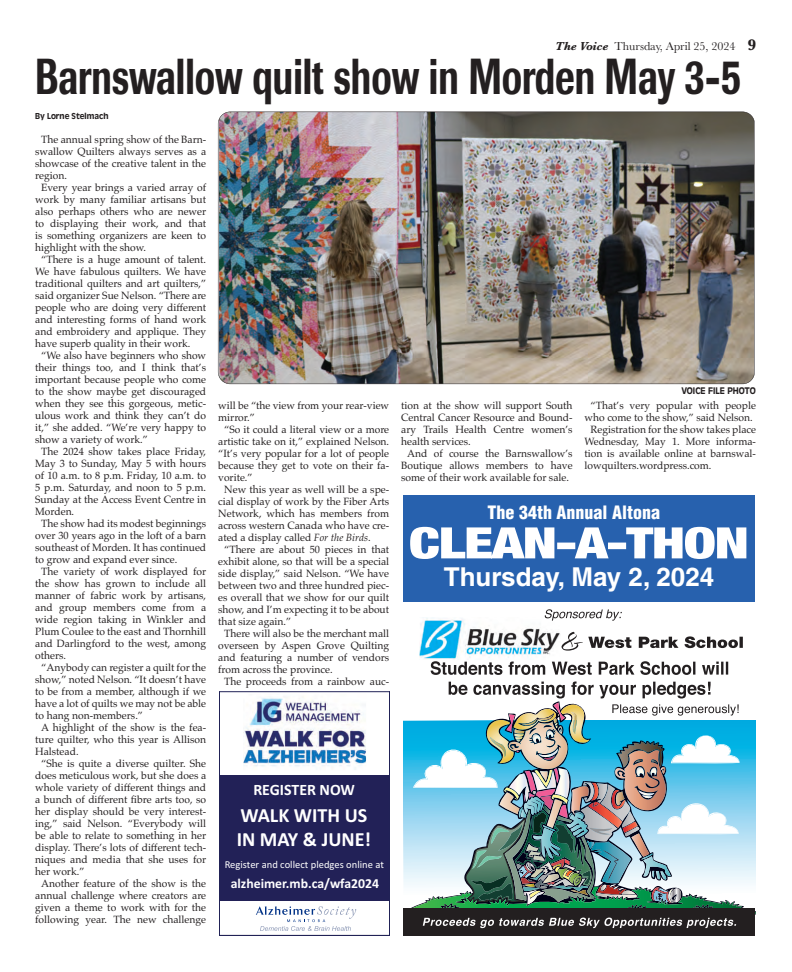
<style>
.page{position:relative;width:792px;height:972px;background:#fff}
.page>*{position:absolute;margin:0;border:0;box-sizing:border-box;transform-origin:0 0}
.t1{font:500 50px "Imago";color:#231f20;scale:.7 1}
.t2{font:700 26px "Helvetica";color:#fff}
.t3{font:700 20.1px/24.1px "Calibri";color:#fff}
.t4{font:900 condensed 18px "Helvetica";color:#fff}
.t5{font:700 15.9px "Calibri";color:#fff}
.t6{font:700 13.8px "Calibri";color:#fff}
.t7{font:12px "Baskerville";color:#231f20}
.t8{font:10.6px "Calibri";color:#fff}
.t9{font:10.5px "Palatino";color:#231f20}
.t10{font:500 10px "Antique Oli";color:#231f20;scale:.95 1}
.t11{font:500 9px "Antique Oli";color:#231f20;scale:.95 1}
.s1{font-weight:700;font-style:italic}
.s2{font-weight:700;font-size:16px}
.s3{font-style:italic}
</style>
<div class="page">
<img style="left:218px;top:112px;width:537px;height:272px">
<img style="left:419px;top:617px;width:141px;height:42px">
<div style="left:403px;top:908px;width:352px;height:28px;background:#231f20"></div>
<div style="left:403px;top:495px;width:352px;height:107px;background:#2761ae"></div>
<svg style="left:410px;top:527px;width:336px;height:32px"></svg>
<svg style="left:545px;top:609px;width:77px;height:12px"></svg>
<svg style="left:562px;top:632px;width:181px;height:19px"></svg>
<img style="left:403px;top:661px;width:353px;height:267px">
<svg style="left:219px;top:691px;width:171px;height:245px;fill:#222157"></svg>
<p class="t7" style="left:556px;top:42px;width:202px"><span class="s1">The Voice</span> Thursday, April 25, 2024 <span class="s2">9</span></p>
<h1 class="t1" style="left:35px;top:58px;width:1010px">Barnswallow quilt show in Morden May 3-5</h1>
<p class="t11" style="left:35px;top:113px;width:79px">By Lorne Stelmach</p>
<p class="t9" style="left:41px;top:136px;width:167px">The annual spring show of the Barn-</p>
<p class="t9" style="left:35px;top:148px;width:172px">swallow Quilters always serves as a</p>
<p class="t9" style="left:35px;top:160px;width:172px">showcase of the creative talent in the</p>
<p class="t9" style="left:35px;top:172px;width:33px">region.</p>
<p class="t9" style="left:41px;top:184px;width:166px">Every year brings a varied array of</p>
<p class="t9" style="left:35px;top:196px;width:172px">work by many familiar artisans but</p>
<p class="t9" style="left:35px;top:208px;width:172px">also perhaps others who are newer</p>
<p class="t9" style="left:35px;top:220px;width:172px">to displaying their work, and that</p>
<p class="t9" style="left:35px;top:232px;width:172px">is something organizers are keen to</p>
<p class="t9" style="left:35px;top:244px;width:112px">highlight with the show.</p>
<p class="t9" style="left:41px;top:256px;width:166px">“There is a huge amount of talent.</p>
<p class="t9" style="left:35px;top:268px;width:172px">We have fabulous quilters. We have</p>
<p class="t9" style="left:35px;top:280px;width:172px">traditional quilters and art quilters,”</p>
<p class="t9" style="left:35px;top:292px;width:173px">said organizer Sue Nelson. “There are</p>
<p class="t9" style="left:35px;top:304px;width:172px">people who are doing very different</p>
<p class="t9" style="left:35px;top:316px;width:172px">and interesting forms of hand work</p>
<p class="t9" style="left:35px;top:328px;width:173px">and embroidery and applique. They</p>
<p class="t9" style="left:35px;top:340px;width:157px">have superb quality in their work.</p>
<p class="t9" style="left:41px;top:352px;width:167px">“We also have beginners who show</p>
<p class="t9" style="left:35px;top:364px;width:172px">their things too, and I think that’s</p>
<p class="t9" style="left:35px;top:376px;width:173px">important because people who come</p>
<p class="t9" style="left:35px;top:388px;width:173px">to the show maybe get discouraged</p>
<p class="t9" style="left:35px;top:400px;width:172px">when they see this gorgeous, metic-</p>
<p class="t9" style="left:35px;top:412px;width:172px">ulous work and think they can’t do</p>
<p class="t9" style="left:35px;top:424px;width:172px">it,” she added. “We’re very happy to</p>
<p class="t9" style="left:35px;top:436px;width:114px">show a variety of work.”</p>
<p class="t9" style="left:41px;top:448px;width:166px">The 2024 show takes place Friday,</p>
<p class="t9" style="left:35px;top:460px;width:172px">May 3 to Sunday, May 5 with hours</p>
<p class="t9" style="left:35px;top:472px;width:172px">of 10 a.m. to 8 p.m. Friday, 10 a.m. to</p>
<p class="t9" style="left:35px;top:484px;width:173px">5 p.m. Saturday, and noon to 5 p.m.</p>
<p class="t9" style="left:35px;top:496px;width:172px">Sunday at the Access Event Centre in</p>
<p class="t9" style="left:35px;top:508px;width:41px">Morden.</p>
<p class="t9" style="left:41px;top:520px;width:166px">The show had its modest beginnings</p>
<p class="t9" style="left:35px;top:532px;width:172px">over 30 years ago in the loft of a barn</p>
<p class="t9" style="left:35px;top:544px;width:173px">southeast of Morden. It has continued</p>
<p class="t9" style="left:35px;top:556px;width:144px">to grow and expand ever since.</p>
<p class="t9" style="left:41px;top:568px;width:167px">The variety of work displayed for</p>
<p class="t9" style="left:35px;top:580px;width:172px">the show has grown to include all</p>
<p class="t9" style="left:35px;top:592px;width:172px">manner of fabric work by artisans,</p>
<p class="t9" style="left:35px;top:604px;width:173px">and group members come from a</p>
<p class="t9" style="left:35px;top:616px;width:172px">wide region taking in Winkler and</p>
<p class="t9" style="left:35px;top:628px;width:173px">Plum Coulee to the east and Thornhill</p>
<p class="t9" style="left:35px;top:640px;width:172px">and Darlingford to the west, among</p>
<p class="t9" style="left:35px;top:652px;width:32px">others.</p>
<p class="t9" style="left:41px;top:664px;width:166px">“Anybody can register a quilt for the</p>
<p class="t9" style="left:35px;top:676px;width:172px">show,” noted Nelson. “It doesn’t have</p>
<p class="t9" style="left:35px;top:688px;width:172px">to be from a member, although if we</p>
<p class="t9" style="left:35px;top:700px;width:172px">have a lot of quilts we may not be able</p>
<p class="t9" style="left:35px;top:712px;width:109px">to hang non-members.”</p>
<p class="t9" style="left:41px;top:724px;width:166px">A highlight of the show is the fea-</p>
<p class="t9" style="left:35px;top:736px;width:173px">ture quilter, who this year is Allison</p>
<p class="t9" style="left:35px;top:748px;width:45px">Halstead.</p>
<p class="t9" style="left:41px;top:760px;width:166px">“She is quite a diverse quilter. She</p>
<p class="t9" style="left:35px;top:772px;width:172px">does meticulous work, but she does a</p>
<p class="t9" style="left:35px;top:784px;width:172px">whole variety of different things and</p>
<p class="t9" style="left:35px;top:796px;width:173px">a bunch of different fibre arts too, so</p>
<p class="t9" style="left:35px;top:808px;width:172px">her display should be very interest-</p>
<p class="t9" style="left:35px;top:820px;width:172px">ing,” said Nelson. “Everybody will</p>
<p class="t9" style="left:35px;top:832px;width:172px">be able to relate to something in her</p>
<p class="t9" style="left:35px;top:844px;width:173px">display. There’s lots of different tech-</p>
<p class="t9" style="left:35px;top:856px;width:172px">niques and media that she uses for</p>
<p class="t9" style="left:35px;top:868px;width:51px">her work.”</p>
<p class="t9" style="left:41px;top:880px;width:167px">Another feature of the show is the</p>
<p class="t9" style="left:35px;top:892px;width:172px">annual challenge where creators are</p>
<p class="t9" style="left:35px;top:904px;width:172px">given a theme to work with for the</p>
<p class="t9" style="left:35px;top:916px;width:172px">following year. The new challenge</p>
<p class="t10" style="left:681px;top:387px;width:80px">VOICE FILE PHOTO</p>
<p class="t9" style="left:401px;top:401px;width:173px">tion at the show will support South</p>
<p class="t9" style="left:401px;top:413px;width:173px">Central Cancer Resource and Bound-</p>
<p class="t9" style="left:401px;top:425px;width:173px">ary Trails Health Centre women’s</p>
<p class="t9" style="left:401px;top:437px;width:71px">health services.</p>
<p class="t9" style="left:407px;top:449px;width:167px">And of course the Barnswallow’s</p>
<p class="t9" style="left:401px;top:461px;width:173px">Boutique allows members to have</p>
<p class="t9" style="left:401px;top:473px;width:169px">some of their work available for sale.</p>
<p class="t9" style="left:591px;top:401px;width:167px">“That’s very popular with people</p>
<p class="t9" style="left:585px;top:413px;width:170px">who come to the show,” said Nelson.</p>
<p class="t9" style="left:591px;top:425px;width:167px">Registration for the show takes place</p>
<p class="t9" style="left:585px;top:437px;width:173px">Wednesday, May 1. More informa-</p>
<p class="t9" style="left:585px;top:449px;width:173px">tion is available online at barnswal-</p>
<p class="t9" style="left:585px;top:461px;width:128px">lowquilters.wordpress.com.</p>
<p class="t9" style="left:218px;top:401px;width:173px">will be “the view from your rear-view</p>
<p class="t9" style="left:218px;top:413px;width:38px">mirror.”</p>
<p class="t9" style="left:224px;top:425px;width:166px">“So it could a literal view or a more</p>
<p class="t9" style="left:218px;top:437px;width:172px">artistic take on it,” explained Nelson.</p>
<p class="t9" style="left:218px;top:449px;width:172px">“It’s very popular for a lot of people</p>
<p class="t9" style="left:218px;top:461px;width:172px">because they get to vote on their fa-</p>
<p class="t9" style="left:218px;top:473px;width:36px">vorite.”</p>
<p class="t9" style="left:224px;top:485px;width:166px">New this year as well will be a spe-</p>
<p class="t9" style="left:218px;top:497px;width:172px">cial display of work by the Fiber Arts</p>
<p class="t9" style="left:218px;top:509px;width:173px">Network, which has members from</p>
<p class="t9" style="left:218px;top:521px;width:172px">across western Canada who have cre-</p>
<p class="t9" style="left:218px;top:533px;width:154px">ated a display called <span class="s3">For the Birds</span>.</p>
<p class="t9" style="left:224px;top:545px;width:166px">“There are about 50 pieces in that</p>
<p class="t9" style="left:218px;top:557px;width:172px">exhibit alone, so that will be a special</p>
<p class="t9" style="left:218px;top:569px;width:172px">side display,” said Nelson. “We have</p>
<p class="t9" style="left:218px;top:581px;width:173px">between two and three hundred piec-</p>
<p class="t9" style="left:218px;top:593px;width:172px">es overall that we show for our quilt</p>
<p class="t9" style="left:218px;top:605px;width:172px">show, and I’m expecting it to be about</p>
<p class="t9" style="left:218px;top:617px;width:75px">that size again.”</p>
<p class="t9" style="left:224px;top:629px;width:166px">There will also be the merchant mall</p>
<p class="t9" style="left:218px;top:641px;width:172px">overseen by Aspen Grove Quilting</p>
<p class="t9" style="left:218px;top:653px;width:172px">and featuring a number of vendors</p>
<p class="t9" style="left:218px;top:665px;width:116px">from across the province.</p>
<p class="t9" style="left:224px;top:677px;width:167px">The proceeds from a rainbow auc-</p>
<h3 class="t4" style="left:488px;top:502px;width:174px">The 34th Annual Altona</h3>
<h2 class="t2" style="left:444px;top:562px;width:272px">Thursday, May 2, 2024</h2>
<h3 class="t5" style="left:253px;top:781px;width:103px">REGISTER NOW</h3>
<h3 class="t3" style="left:237px;top:803px;width:136px">WALK WITH US<br>IN MAY &amp; JUNE!</h3>
<p class="t8" style="left:225px;top:861px;width:161px">Register and collect pledges online at</p>
<h3 class="t6" style="left:231px;top:876px;width:150px">alzheimer.mb.ca/wfa2024</h3>
</div>
